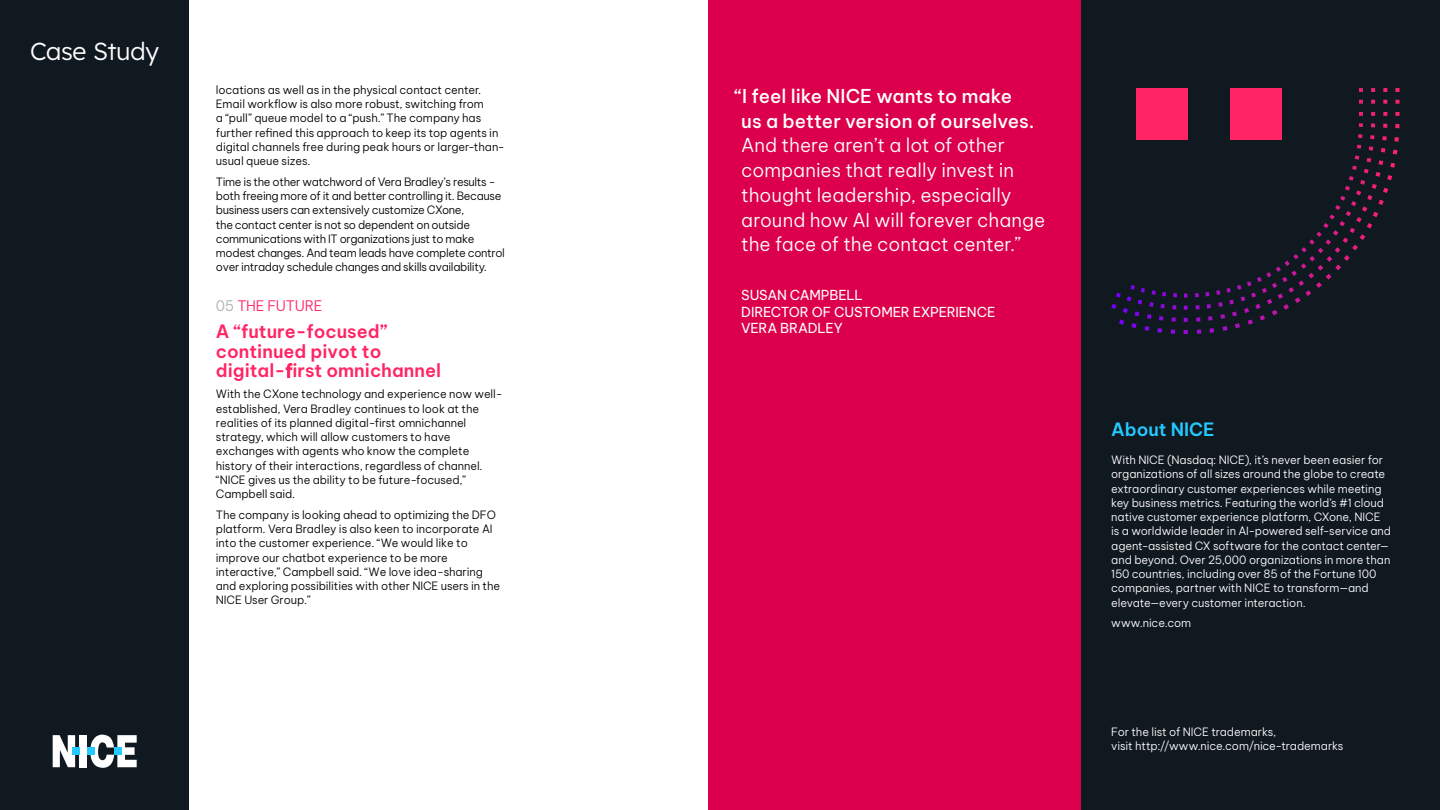
<style>
.page{position:relative;width:1440px;height:810px;background:#fff}
.page>*{position:absolute;margin:0;border:0;box-sizing:border-box;transform-origin:0 0}
.t1{font:300 24.67px "Lexend";letter-spacing:-.015em;color:#fff}
.t2{font:300 18.75px/24.8px "Be Vietnam Pro";color:#fff}
.t3{font:500 18.75px/24.8px "Be Vietnam Pro";color:#fff}
.t4{font:600 18px/19.5px "Be Vietnam Pro";color:#ff2463}
.t5{font:600 18px "Be Vietnam Pro";color:#23c9ff}
.t6{font:300 14.25px "Be Vietnam Pro";letter-spacing:-.02em;color:#ff2463}
.t7{font:13.5px/16.5px "Be Vietnam Pro";letter-spacing:-.02em;color:#fff}
.t8{font:300 11.25px/14.2px "Be Vietnam Pro";letter-spacing:-.01em;color:#000}
.t9{font:300 11.25px/14.2px "Be Vietnam Pro";letter-spacing:-.01em;color:#fff}
.t10{font:300 11.25px/14.2px "Be Vietnam Pro";letter-spacing:-.03em;color:#000}
.s1{color:#abaeb1}
.s2{font-weight:500}
</style>
<div class="page">
<div style="left:0;top:0;width:189px;height:810px;background:#101820"></div>
<div style="left:1081px;top:0;width:359px;height:810px;background:#101820"></div>
<div style="left:708px;top:0;width:373px;height:810px;background:#dc004c"></div>
<svg style="left:90px;top:735px;width:47px;height:33px"></svg>
<div style="left:80px;top:735px;width:7px;height:32px;background:#fff"></div>
<svg style="left:53px;top:735px;width:22px;height:32px"></svg>
<div style="left:114px;top:748px;width:7px;height:7px;background:#23c9ff"></div>
<div style="left:87px;top:748px;width:7px;height:7px;background:#23c9ff"></div>
<div style="left:73px;top:748px;width:7px;height:7px;background:#23c9ff"></div>
<div style="left:1136px;top:88px;width:52px;height:52px;background:#ff2463"></div>
<div style="left:1230px;top:88px;width:52px;height:52px;background:#ff2463"></div>
<svg style="left:1309px;top:88px;width:91px;height:162px"></svg>
<h1 class="t1" style="left:30px;top:33px;width:130px">Case Study</h1>
<p class="t8" style="left:216px;top:81px;width:290px">locations as well as in the physical contact center.<br>Email workflow is also more robust, switching from<br>a “pull” queue model to a “push.” The company has further refined this approach to keep its top agents in digital channels free during peak hours or larger-than&shy;usual queue sizes.</p>
<p class="t10" style="left:216px;top:173px;width:291px">Time is the other watchword of Vera Bradley’s results - both freeing more of it and better controlling it. Because business users can extensively customize CXone,<br>the contact center is not so dependent on outside communications with IT organizations just to make modest changes. And team leads have complete control over intraday schedule changes and skills availability.</p>
<p class="t6" style="left:216px;top:294px;width:108px"><span class="s1">05</span> THE FUTURE</p>
<h3 class="t4" style="left:216px;top:320px;width:227px">A “future-focused” continued pivot to digital-<span class="s2">f</span>irst omnichannel</h3>
<p class="t8" style="left:216px;top:386px;width:288px">With the CXone technology and experience now well&shy;established, Vera Bradley continues to look at the realities of its planned digital-first omnichannel strategy, which will allow customers to have exchanges with agents who know the complete history of their interactions, regardless of channel. “NICE gives us the ability to be future-focused,” Campbell said.</p>
<p class="t8" style="left:216px;top:507px;width:286px">The company is looking ahead to optimizing the DFO platform. Vera Bradley is also keen to incorporate AI into the customer experience. “We would like to improve our chatbot experience to be more interactive,” Campbell said. “We love idea-sharing and exploring possibilities with other NICE users in the NICE User Group.”</p>
<h2 class="t3" style="left:741px;top:82px;width:295px;text-indent:-6px">“I feel like NICE wants to make us a better version of ourselves.</h2>
<h2 class="t2" style="left:741px;top:131px;width:306px">And there aren’t a lot of other companies that really invest in thought leadership, especially around how AI will forever change the face of the contact center.”</h2>
<p class="t7" style="left:741px;top:286px;width:256px">SUSAN CAMPBELL<br>DIRECTOR OF CUSTOMER EXPERIENCE<br>VERA BRADLEY</p>
<h3 class="t5" style="left:1111px;top:414px;width:105px">About NICE</h3>
<p class="t9" style="left:1111px;top:452px;width:281px">With NICE (Nasdaq: NICE), it’s never been easier for organizations of all sizes around the globe to create extraordinary customer experiences while meeting key business metrics. Featuring the world’s #1 cloud native customer experience platform, CXone, NICE is a worldwide leader in AI-powered self-service and agent-assisted CX software for the contact center— and beyond. Over 25,000 organizations in more than 150 countries, including over 85 of the Fortune 100 companies, partner with NICE to transform—and elevate—every customer interaction.</p>
<p class="t9" style="left:1111px;top:615px;width:81px">www.nice.com</p>
<p class="t9" style="left:1111px;top:724px;width:234px">For the list of NICE trademarks,<br>visit http://www.nice.com/nice-trademarks</p>
</div>
